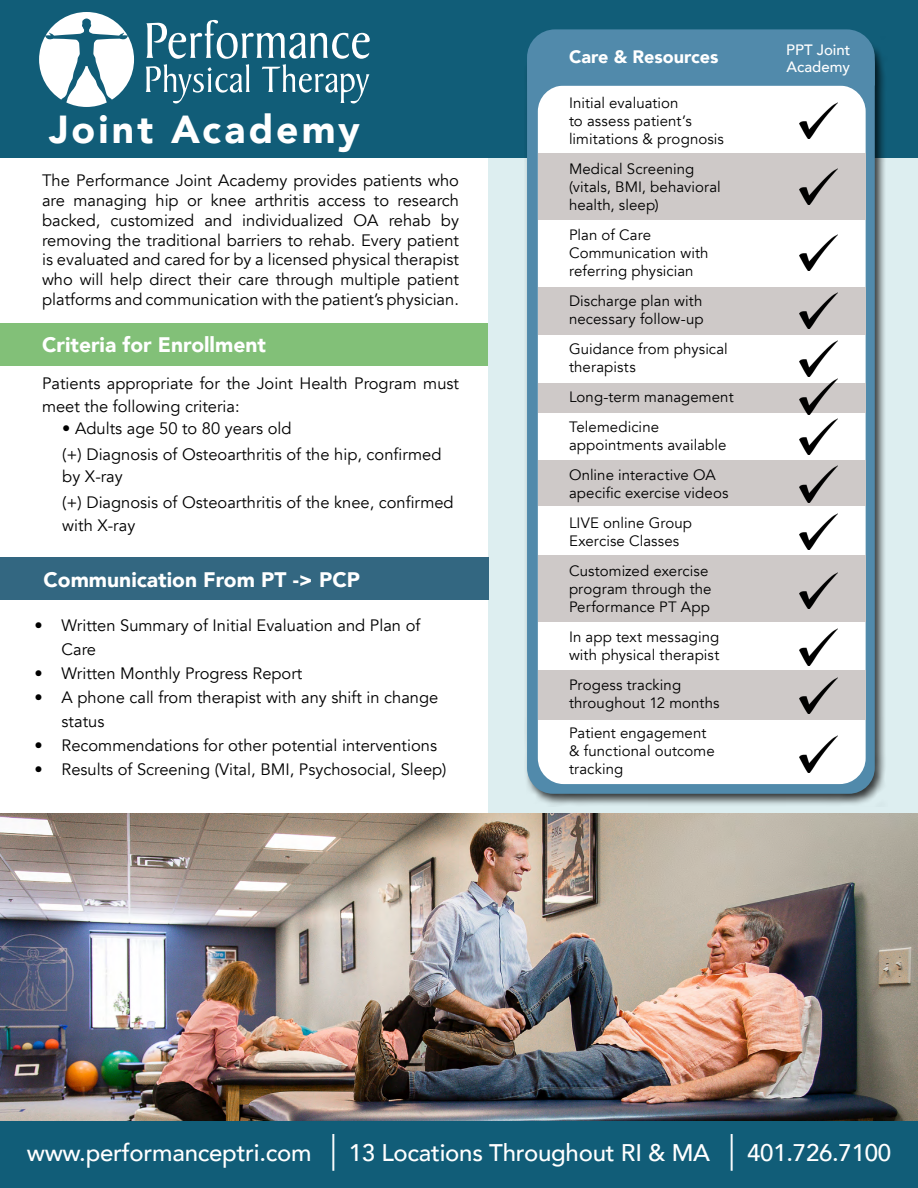
<style>
.page{position:relative;width:918px;height:1188px;background:#fff}
.page>*{position:absolute;margin:0;border:0;box-sizing:border-box;transform-origin:0 0}
.t1{font:900 39px "Avenir";letter-spacing:.08em;color:#fff}
.t2{font:500 24px "Avenir";letter-spacing:-.01em;color:#fff}
.t3{font:900 21px "Avenir";color:#fff}
.t4{font:900 18px "Avenir";color:#fff}
.t5{font:16.5px/19.8px "Avenir";color:#000}
.t6{font:15px/18px "Avenir";letter-spacing:.005em;color:#000}
.t7{font:500 15px/16.5px "Avenir";color:#fff}
.s1{font-size:48px}
</style>
<div class="page">
<div style="left:0;top:323px;width:488px;height:42px;background:#82c078"></div>
<div style="left:0;top:0;width:918px;height:158px;background:#115d78"></div>
<svg style="left:39px;top:12px;width:95px;height:95px"></svg>
<svg style="left:146px;top:20px;width:224px;height:83px"></svg>
<div style="left:488px;top:158px;width:430px;height:666px;background:#ddeef0"></div>
<img style="left:0;top:813px;width:918px;height:308px">
<div style="left:524px;top:36px;width:363px;height:770px;background:#000;opacity:.75"></div>
<div style="left:527px;top:39px;width:348px;height:755px;background:#518aab;border-radius:26px"></div>
<div style="left:538px;top:86px;width:328px;height:698px;background:#fff;border-radius:26px"></div>
<svg style="left:527px;top:29px;width:348px;height:57px"></svg>
<div style="left:538px;top:153px;width:328px;height:67px;background:#cec9c8"></div>
<div style="left:538px;top:287px;width:328px;height:48px;background:#cec9c8"></div>
<div style="left:538px;top:383px;width:328px;height:30px;background:#cec9c8"></div>
<div style="left:538px;top:460px;width:328px;height:46px;background:#cec9c8"></div>
<div style="left:538px;top:670px;width:328px;height:50px;background:#cec9c8"></div>
<div style="left:538px;top:555px;width:328px;height:67px;background:#cec9c8"></div>
<div style="left:0;top:557px;width:488px;height:43px;background:#336781"></div>
<img style="left:799px;top:103px;width:38px;height:36px">
<img style="left:799px;top:169px;width:38px;height:36px">
<img style="left:799px;top:235px;width:38px;height:35px">
<img style="left:799px;top:293px;width:38px;height:36px">
<img style="left:799px;top:341px;width:38px;height:36px">
<img style="left:799px;top:379px;width:38px;height:36px">
<img style="left:799px;top:419px;width:38px;height:36px">
<img style="left:799px;top:466px;width:38px;height:36px">
<img style="left:799px;top:514px;width:38px;height:36px">
<img style="left:799px;top:573px;width:38px;height:35px">
<img style="left:799px;top:629px;width:38px;height:36px">
<img style="left:799px;top:678px;width:38px;height:35px">
<img style="left:799px;top:736px;width:38px;height:36px">
<div style="left:0;top:1121px;width:918px;height:67px;background:#115d78"></div>
<h1 class="t1" style="left:49px;top:96px;width:312px">Joint Academy</h1>
<p class="t5" style="left:42px;top:171px;width:418px;text-align:justify">The Performance Joint Academy provides patients who are managing hip or knee arthritis access to research backed, customized and individualized OA rehab by removing the traditional barriers to rehab. Every patient is evaluated and cared for by a licensed physical therapist who will help direct their care through multiple patient platforms and communication with the patient’s physician.</p>
<p class="t3" style="left:42px;top:326px;width:225px">Criteria for Enrollment</p>
<p class="t5" style="left:42px;top:373px;width:418px;line-height:22.5px">Patients appropriate for the Joint Health Program must meet the following criteria:</p>
<p class="t5" style="left:62px;top:416px;width:381px;line-height:25.5px">• Adults age 50 to 80 years old<br>(+) Diagnosis of Osteoarthritis of the hip, confirmed</p>
<p class="t5" style="left:62px;top:464px;width:393px;line-height:25.5px">by X-ray<br>(+) Diagnosis of Osteoarthritis of the knee, confirmed</p>
<p class="t5" style="left:62px;top:516px;width:84px">with X-ray<sup>c</sup></p>
<p class="t3" style="left:44px;top:562px;width:318px">Communication From PT -&gt; PCP</p>
<p class="t5" style="left:62px;top:613px;width:360px;line-height:24px;text-indent:-27px">• Written Summary of Initial Evaluation and Plan of<br>Care</p>
<p class="t5" style="left:35px;top:664px;width:269px">• Written Monthly Progress Report</p>
<p class="t5" style="left:62px;top:685px;width:378px;line-height:24px;text-indent:-27px">• A phone call from therapist with any shift in change status</p>
<p class="t5" style="left:35px;top:736px;width:404px">• Recommendations for other potential interventions</p>
<p class="t5" style="left:35px;top:760px;width:413px">• Results of Screening (Vital, BMI, Psychosocial, Sleep)</p>
<p class="t4" style="left:569px;top:41px;width:151px">Care &amp; Resources</p>
<p class="t7" style="left:786px;top:41px;width:66px">PPT Joint<br>Academy</p>
<p class="t6" style="left:569px;top:94px;width:156px">Initial evaluation<br>to assess patient’s limitations &amp; prognosis</p>
<p class="t6" style="left:569px;top:160px;width:153px">Medical Screening (vitals, BMI, behavioral health, sleep)</p>
<p class="t6" style="left:569px;top:226px;width:141px">Plan of Care<br>Communication with referring physician</p>
<p class="t6" style="left:569px;top:292px;width:136px">Discharge plan with necessary follow-up</p>
<p class="t6" style="left:569px;top:340px;width:160px">Guidance from physical therapists</p>
<p class="t6" style="left:569px;top:382px;width:166px;line-height:30px">Long-term management<br>Telemedicine</p>
<p class="t6" style="left:569px;top:430px;width:159px;line-height:30px">appointments available<br>Online interactive OA</p>
<p class="t6" style="left:569px;top:478px;width:161px;line-height:30px">apecific exercise videos<br>LIVE online Group</p>
<p class="t6" style="left:569px;top:526px;width:141px;line-height:30px">Exercise Classes<br>Customized exercise</p>
<p class="t6" style="left:569px;top:580px;width:144px">program through the<br>Performance PT App</p>
<p class="t6" style="left:569px;top:628px;width:152px">In app text messaging with physical therapist</p>
<p class="t6" style="left:569px;top:676px;width:152px">Progess tracking throughout 12 months</p>
<p class="t6" style="left:569px;top:724px;width:147px">Patient engagement &amp; functional outcome tracking</p>
<h2 class="t2" style="left:27px;top:1131px;width:866px">www.performanceptri.com <span class="s1">|</span> 13 Locations Throughout RI &amp; MA <span class="s1">|</span> 401.726.7100</h2>
</div>
